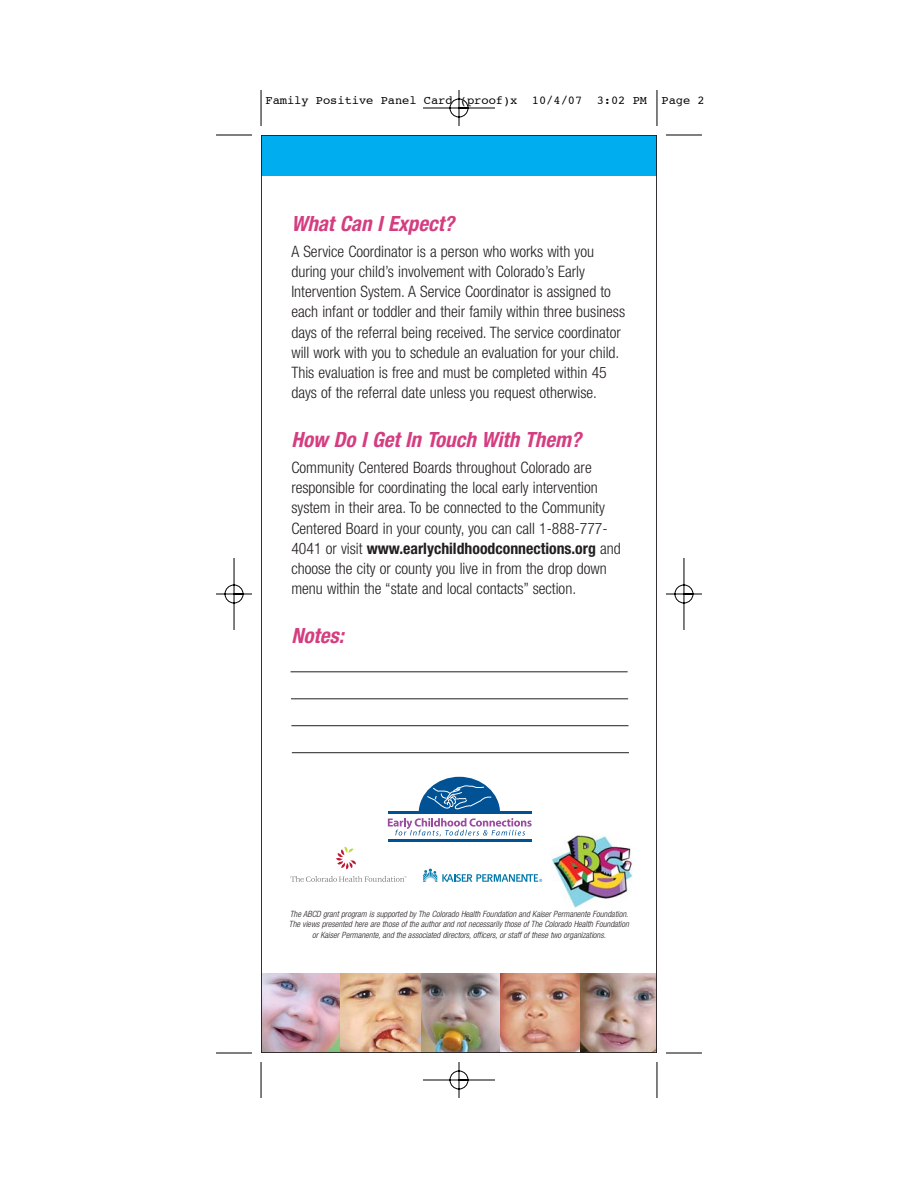
<style>
.page{position:relative;width:918px;height:1188px;background:#fff}
.page>*{position:absolute;margin:0;border:0;box-sizing:border-box;transform-origin:0 0}
.t1{font:italic 700 condensed 21px "Helvetica Neue";color:#d53d81}
.t2{font:300 condensed 15.75px/20.2px "Helvetica Neue";color:#231f20}
.t3{font:12px "Courier";color:#000}
.t4{font:italic 300 condensed 8.7px/10.4px "Helvetica Neue";color:#231f20;text-align:center}
.s1{font-weight:700;font-style:italic}
</style>
<div class="page">
<svg style="left:216px;top:90px;width:486px;height:1008px"></svg>
<p class="t3" style="left:266px;top:94px;width:441px">Family Positive Panel Card (proof)x 10/4/07 3:02 PM Page 2</p>
<h1 class="t1" style="left:291px;top:216px;width:164px">What Can I Expect?</h1>
<p class="t2" style="left:291px;top:242px;width:335px">A Service Coordinator is a person who works with you during your child’s involvement with Colorado’s Early Intervention System. A Service Coordinator is assigned to each infant or toddler and their family within three business days of the referral being received. The service coordinator will work with you to schedule an evaluation for your child.<br>This evaluation is free and must be completed within 45 days of the referral date unless you request otherwise.</p>
<h1 class="t1" style="left:291px;top:432px;width:291px">How Do I Get In Touch With Them?</h1>
<p class="t2" style="left:291px;top:458px;width:331px">Community Centered Boards throughout Colorado are responsible for coordinating the local early intervention system in their area. To be connected to the Community Centered Board in your county, you can call 1-888-777- 4041 or visit <span class="s1">www.earlychildhoodconnections.org</span> and choose the city or county you live in from the drop down menu within the “state and local contacts” section.</p>
<h1 class="t1" style="left:291px;top:628px;width:54px">Notes:</h1>
<p class="t4" style="left:289px;top:909px;width:343px">The ABCD grant program is supported by The Colorado Health Foundation and Kaiser Permanente Foundation.<br>The views presented here are those of the author and not necessarily those of The Colorado Health Foundation or Kaiser Permanente, and the associated directors, officers, or staff of these two organizations.</p>
</div>
